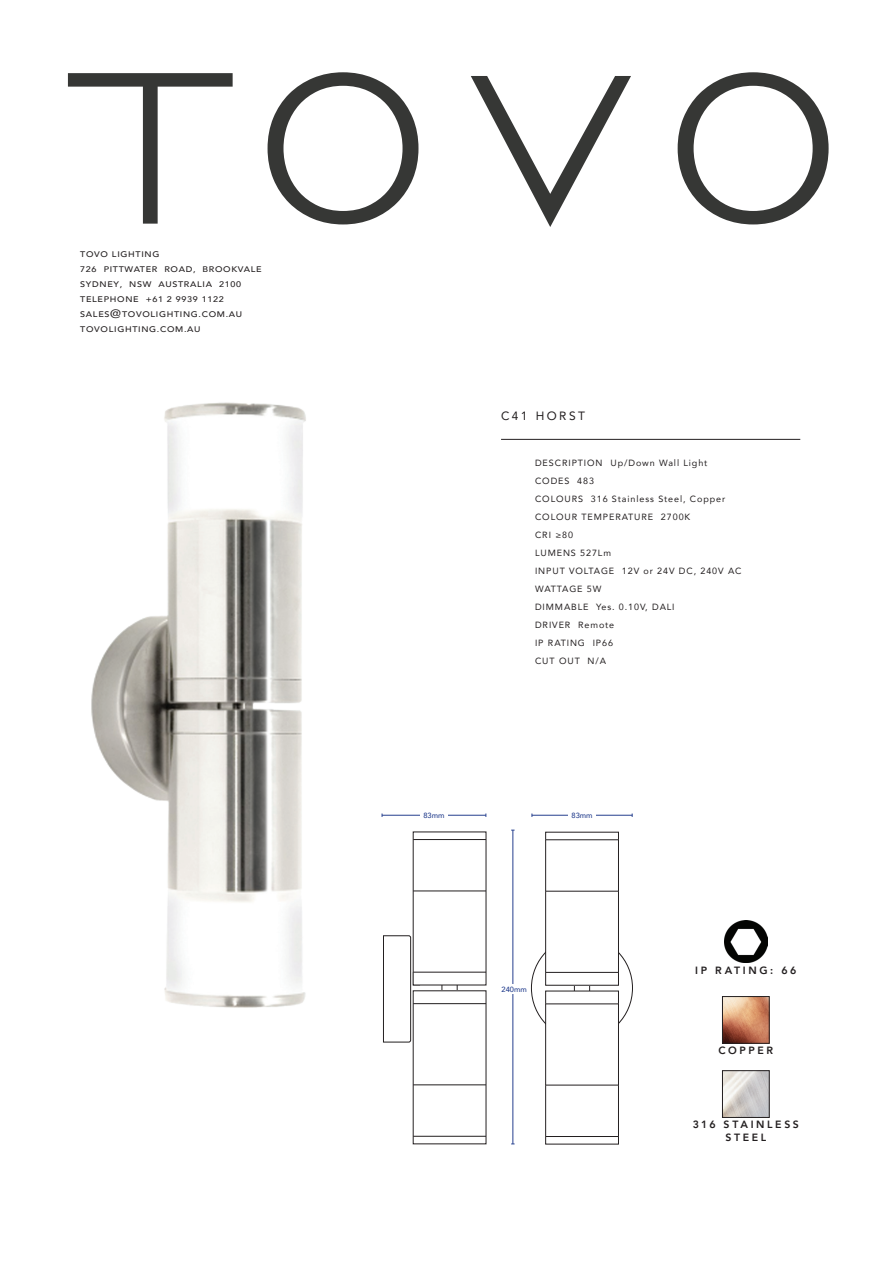
<style>
.page{position:relative;width:893px;height:1263px;background:#fff}
.page>*{position:absolute;margin:0;border:0;box-sizing:border-box;transform-origin:0 0}
.t1{font:12px "Avenir";letter-spacing:.2em;color:#231f20}
.t2{font:800 10.5px/12.6px "Avenir";letter-spacing:.25em;color:#231f20;text-align:center}
.t3{font:9px/18px "Avenir";letter-spacing:.1em;color:#231f20}
.t4{font:500 8.1px/15px "Avenir";letter-spacing:.075em;color:#231f20;scale:1.11 1}
.t5{font:500 7.5px "Avenir";color:#253f8e}
.s1{font-family:"Avenir Next";font-weight:400;font-size:12.15px}
</style>
<div class="page">
<svg style="left:68px;top:73px;width:165px;height:151px"></svg>
<svg style="left:268px;top:72px;width:150px;height:152px"></svg>
<svg style="left:471px;top:76px;width:160px;height:151px"></svg>
<svg style="left:678px;top:72px;width:151px;height:152px"></svg>
<hr style="left:501px;top:439px;width:299px;height:1px;background:#231f20">
<img style="left:724px;top:920px;width:43px;height:43px">
<img style="left:724px;top:1072px;width:44px;height:44px">
<div style="left:722px;top:1070px;width:48px;height:48px;border:1px solid #231f20"></div>
<img style="left:724px;top:998px;width:44px;height:44px">
<div style="left:722px;top:996px;width:48px;height:48px;border:1px solid #231f20"></div>
<img style="left:91px;top:402px;width:215px;height:606px">
<div style="left:574px;top:984px;width:16px;height:8px;border:1px solid #231f20"></div>
<div style="left:545px;top:832px;width:74px;height:153px;border:1px solid #231f20"></div>
<hr style="left:546px;top:972px;width:72px;height:1px;background:#231f20">
<hr style="left:546px;top:891px;width:72px;height:1px;background:#231f20">
<hr style="left:546px;top:839px;width:72px;height:1px;background:#231f20">
<div style="left:545px;top:991px;width:74px;height:153px;border:1px solid #231f20"></div>
<hr style="left:546px;top:1004px;width:72px;height:1px;background:#231f20">
<hr style="left:546px;top:1085px;width:72px;height:1px;background:#231f20">
<hr style="left:546px;top:1136px;width:72px;height:1px;background:#231f20">
<svg style="left:383px;top:935px;width:28px;height:107px"></svg>
<hr style="left:413px;top:972px;width:73px;height:1px;background:#231f20">
<hr style="left:413px;top:891px;width:73px;height:1px;background:#231f20">
<hr style="left:413px;top:839px;width:73px;height:1px;background:#231f20">
<hr style="left:413px;top:1003px;width:73px;height:1px;background:#231f20">
<hr style="left:413px;top:1084px;width:73px;height:1px;background:#231f20">
<hr style="left:413px;top:1136px;width:73px;height:1px;background:#231f20">
<hr style="left:512px;top:830px;width:1px;height:314px;background:#253f8e">
<div style="left:501px;top:984px;width:27px;height:10px;background:#fff"></div>
<hr style="left:382px;top:815px;width:104px;height:1px;background:#253f8e">
<div style="left:420px;top:810px;width:28px;height:10px;background:#fff"></div>
<hr style="left:532px;top:815px;width:100px;height:1px;background:#253f8e">
<div style="left:568px;top:810px;width:28px;height:10px;background:#fff"></div>
<p class="t4" style="left:80px;top:246px;width:165px">TOVO LIGHTING<br>726 PITTWATER ROAD, BROOKVALE<br>SYDNEY, NSW AUSTRALIA 2100<br>TELEPHONE +61 2 9939 1122<br>SALES<span class="s1">@</span>TOVOLIGHTING.COM.AU<br>TOVOLIGHTING.COM.AU</p>
<h1 class="t1" style="left:501px;top:406px;width:85px">C41 HORST</h1>
<p class="t3" style="left:535px;top:454px;width:208px">DESCRIPTION Up/Down Wall Light<br>CODES 483<br>COLOURS 316 Stainless Steel, Copper<br>COLOUR TEMPERATURE 2700K<br>CRI ≥80<br>LUMENS 527Lm<br>INPUT VOLTAGE 12V or 24V DC, 240V AC<br>WATTAGE 5W<br>DIMMABLE Yes. 0.10V, DALI<br>DRIVER Remote<br>IP RATING IP66<br>CUT OUT N/A</p>
<p class="t5" style="left:423px;top:809px;width:23px">83mm</p>
<p class="t5" style="left:571px;top:809px;width:23px">83mm</p>
<p class="t5" style="left:501px;top:982px;width:27px">240mm</p>
<p class="t2" style="left:695px;top:964px;width:103px">IP RATING: 66</p>
<p class="t2" style="left:719px;top:1044px;width:56px">COPPER</p>
<p class="t2" style="left:693px;top:1118px;width:108px">316 STAINLESS<br>STEEL</p>
</div>
